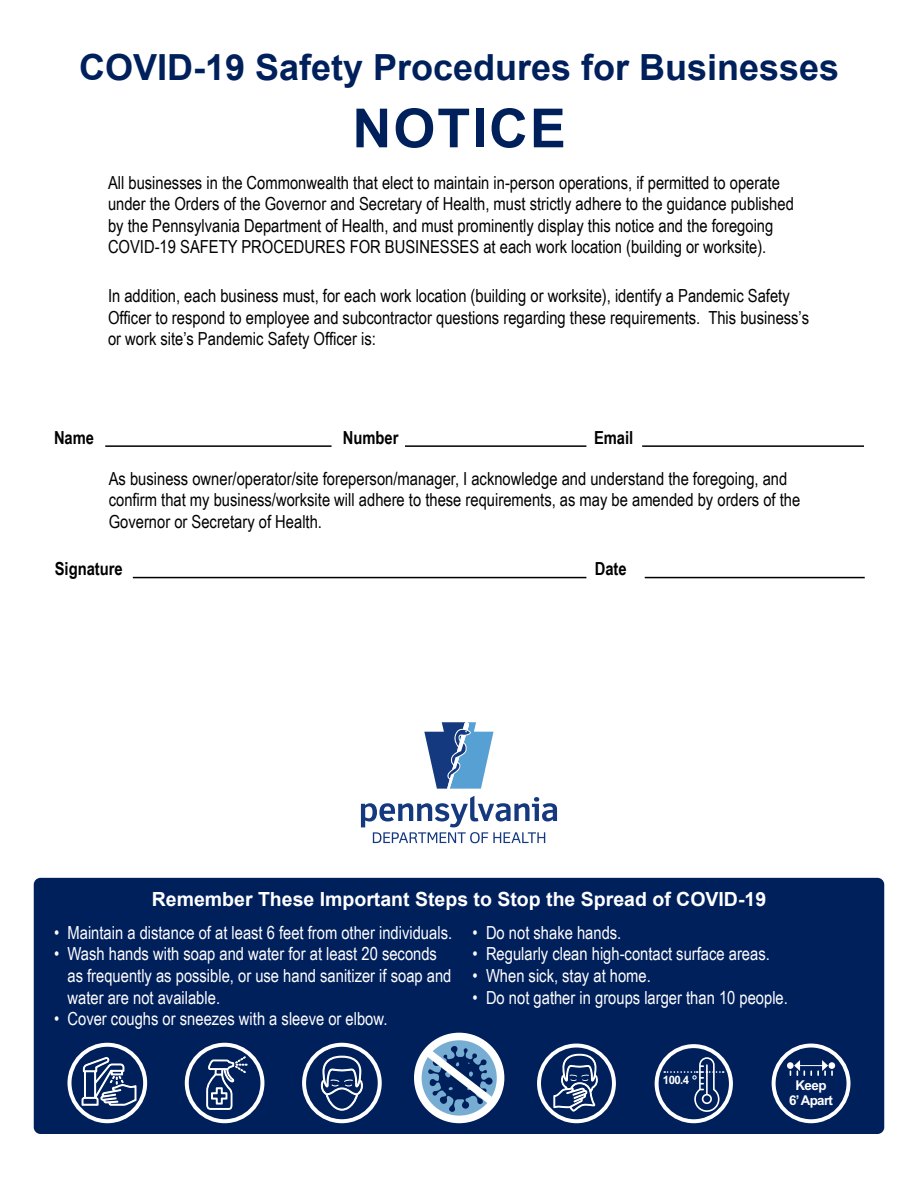
<style>
.page{position:relative;width:918px;height:1188px;background:#fff}
.page>*{position:absolute;margin:0;border:0;box-sizing:border-box;transform-origin:0 0}
.t1{font:700 54px "Arial";letter-spacing:.035em;color:#00205c}
.t2{font:700 36px "Arial";color:#00205c}
.t3{font:700 19.5px "Arial";color:#fff}
.t4{font:18px/21.6px "Arial Narrow";color:#000}
.t5{font:18px/21.6px "Arial Narrow";color:#fff}
.t6{font:700 18px "Arial Narrow";color:#000}
.t7{font:700 13.5px "Arial";letter-spacing:-.05em;color:#fff}
.t8{font:700 11.55px "Arial";color:#fff}
</style>
<div class="page">
<div style="left:34px;top:878px;width:850px;height:256px;background:#00205c;border-radius:7px"></div>
<svg style="left:361px;top:796px;width:196px;height:47px"></svg>
<svg style="left:424px;top:722px;width:70px;height:67px"></svg>
<hr style="left:133px;top:577px;width:453px;height:1px;background:#000">
<hr style="left:105px;top:445px;width:227px;height:2px;background:#000">
<hr style="left:405px;top:445px;width:181px;height:2px;background:#000">
<hr style="left:642px;top:445px;width:222px;height:2px;background:#000">
<hr style="left:645px;top:577px;width:220px;height:1px;background:#000">
<div style="left:68px;top:1043px;width:79px;height:80px;border:4px solid #fff;border-radius:50%"></div>
<svg style="left:81px;top:1056px;width:56px;height:51px"></svg>
<div style="left:185px;top:1043px;width:79px;height:80px;border:4px solid #fff;border-radius:50%"></div>
<svg style="left:206px;top:1056px;width:41px;height:54px"></svg>
<div style="left:302px;top:1043px;width:80px;height:80px;border:4px solid #fff;border-radius:50%"></div>
<svg style="left:320px;top:1055px;width:43px;height:68px"></svg>
<div style="left:537px;top:1044px;width:79px;height:79px;border:4px solid #fff;border-radius:50%"></div>
<svg style="left:553px;top:1044px;width:45px;height:68px"></svg>
<div style="left:655px;top:1044px;width:78px;height:79px;border:4px solid #fff;border-radius:50%"></div>
<svg style="left:664px;top:1057px;width:60px;height:55px"></svg>
<div style="left:772px;top:1044px;width:78px;height:79px;border:4px solid #fff;border-radius:50%"></div>
<div style="left:787px;top:1062px;width:7px;height:7px;background:#fff;border-radius:50%"></div>
<div style="left:829px;top:1062px;width:6px;height:7px;background:#fff;border-radius:50%"></div>
<svg style="left:790px;top:1060px;width:43px;height:15px"></svg>
<div style="left:414px;top:1033px;width:90px;height:90px;border:8px solid #fff;border-radius:50%"></div>
<svg style="left:416px;top:1041px;width:87px;height:73px"></svg>
<h1 class="t2" style="left:79px;top:42px;width:762px">COVID-19 Safety Procedures for Businesses</h1>
<p class="t1" style="left:352px;top:90px;width:215px">NOTICE</p>
<p class="t4" style="left:108px;top:171px;width:687px">All businesses in the Commonwealth that elect to maintain in-person operations, if permitted to operate under the Orders of the Governor and Secretary of Health, must strictly adhere to the guidance published by the Pennsylvania Department of Health, and must prominently display this notice and the foregoing COVID-19 SAFETY PROCEDURES FOR BUSINESSES at each work location (building or worksite).</p>
<p class="t4" style="left:108px;top:284px;width:703px">In addition, each business must, for each work location (building or worksite), identify a Pandemic Safety<br>Officer to respond to employee and subcontractor questions regarding these requirements. This business’s or work site’s Pandemic Safety Officer is:</p>
<p class="t6" style="left:54px;top:424px;width:42px">Name</p>
<p class="t6" style="left:343px;top:424px;width:57px">Number</p>
<p class="t6" style="left:594px;top:424px;width:41px">Email</p>
<p class="t4" style="left:109px;top:467px;width:693px">As business owner/operator/site foreperson/manager, I acknowledge and understand the foregoing, and confirm that my business/worksite will adhere to these requirements, as may be amended by orders of the<br>Governor or Secretary of Health.</p>
<p class="t6" style="left:55px;top:555px;width:70px">Signature</p>
<p class="t6" style="left:595px;top:555px;width:33px">Date</p>
<h2 class="t3" style="left:152px;top:886px;width:616px">Remember These Important Steps to Stop the Spread of COVID-19</h2>
<p class="t5" style="left:54px;top:921px;width:400px">• Maintain a distance of at least 6 feet from other individuals.</p>
<p class="t5" style="left:68px;top:943px;width:385px;text-indent:-14px">• Wash hands with soap and water for at least 20 seconds as frequently as possible, or use hand sanitizer if soap and water are not available.</p>
<p class="t5" style="left:54px;top:1007px;width:335px">• Cover coughs or sneezes with a sleeve or elbow.</p>
<p class="t5" style="left:472px;top:921px;width:150px">• Do not shake hands.</p>
<p class="t5" style="left:472px;top:943px;width:299px">• Regularly clean high-contact surface areas.</p>
<p class="t5" style="left:472px;top:964px;width:180px">• When sick, stay at home.</p>
<p class="t5" style="left:472px;top:986px;width:317px">• Do not gather in groups larger than 10 people.</p>
<p class="t8" style="left:663px;top:1072px;width:28px">100.4</p>
<p class="t7" style="left:796px;top:1076px;width:33px">Keep</p>
<p class="t7" style="left:789px;top:1091px;width:45px">6’Apart</p>
</div>
